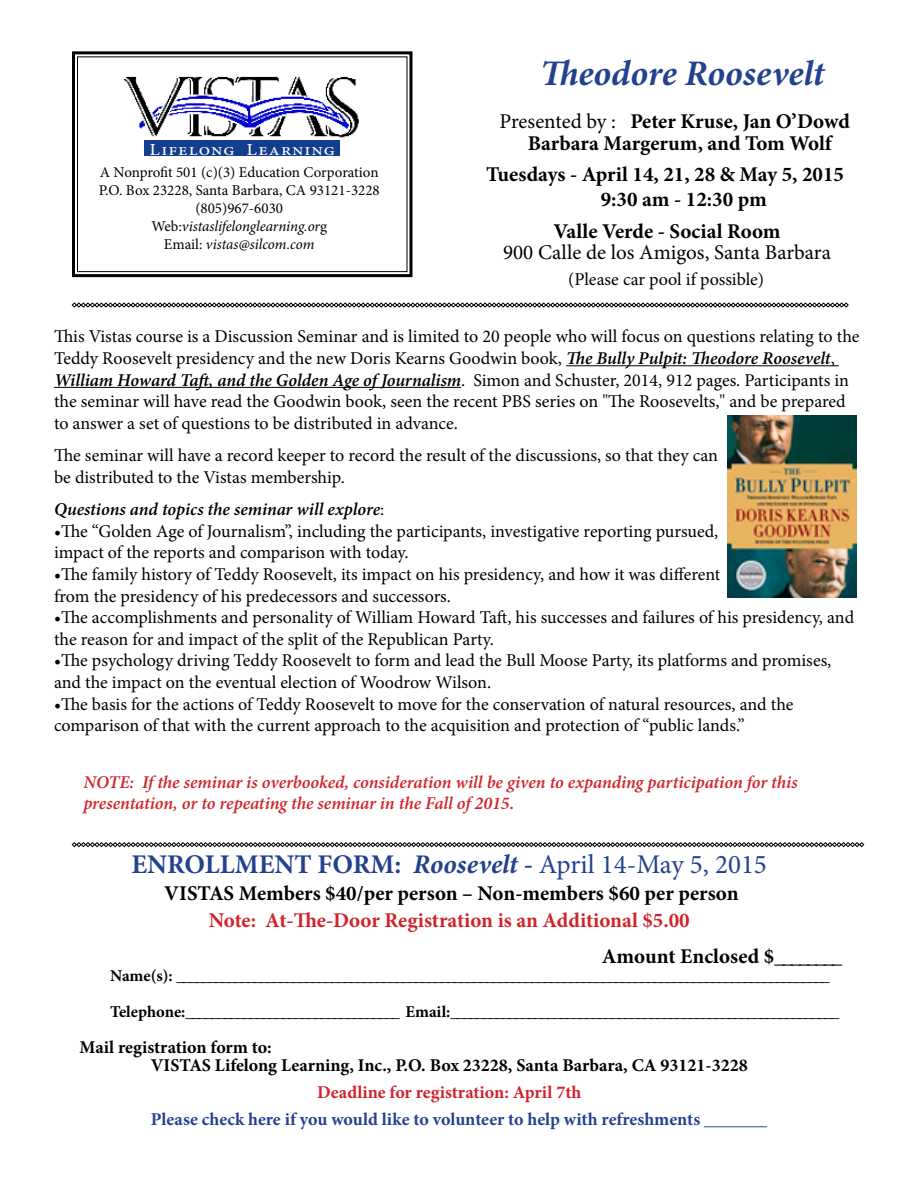
<style>
.page{position:relative;width:918px;height:1188px;background:#fff}
.page>*{position:absolute;margin:0;border:0;box-sizing:border-box;transform-origin:0 0}
.t1{font:italic 700 36px "Minion Pro";color:#24418f}
.t2{font:27px "Minion Pro";color:#24418f}
.t3{font:700 21px "Minion Pro";color:#000}
.t4{font:700 21px "Minion Pro";letter-spacing:-.005em;color:#d2232a}
.t5{font:21px "Minion Pro";color:#000}
.t6{font:18px/21.6px "Minion Pro";color:#000}
.t7{font:italic 600 18px/21.6px "Minion Pro";letter-spacing:-.005em;color:#d2232a}
.t8{font:700 18px/18px "Minion Pro";color:#000}
.t9{font:700 18px "Minion Pro";color:#24418f}
.t10{font:italic 600 18px "Minion Pro";letter-spacing:-.005em;color:#000}
.t11{font:700 18px "Minion Pro";color:#d2232a}
.t12{font:16.95px "Minion Pro";letter-spacing:.05em;color:#fff;scale:1.16 1}
.t13{font:700 16.5px/36px "Minion Pro";color:#000}
.t14{font:15px/18px "Minion Pro";color:#000;text-align:center}
.s1{font-style:italic}
.s2{font-weight:400}
.s3{font-weight:600;font-style:italic}
.s4{font-weight:400;font-style:normal}
.s5{font-weight:700}
.s6{font-weight:700;font-style:italic}
</style>
<div class="page">
<svg style="left:72px;top:51px;width:341px;height:227px"></svg>
<div style="left:77px;top:56px;width:331px;height:216px;border:1px solid #000"></div>
<svg style="left:72px;top:842px;width:792px;height:5px"></svg>
<img style="left:124px;top:67px;width:236px;height:74px">
<svg style="left:72px;top:303px;width:777px;height:5px"></svg>
<div style="left:145px;top:141px;width:195px;height:15px;background:#133d8d"></div>
<hr style="left:566px;top:365px;width:273px;height:1px;background:#000">
<hr style="left:54px;top:387px;width:407px;height:1px;background:#000">
<img style="left:727px;top:416px;width:130px;height:181px">
<p class="t12" style="left:149px;top:138px;width:161px">Lifelong Learning</p>
<p class="t14" style="left:99px;top:163px;width:283px">A Nonprofit 501 (c)(3) Education Corporation P.O. Box 23228, Santa Barbara, CA 93121-3228 (805)967-6030<br>Web:<span class="s1">vistaslifelonglearning.or</span>g<br>Email: <span class="s1">vistas@silcom.com</span></p>
<h1 class="t1" style="left:540px;top:48px;width:286px">Theodore Roosevelt</h1>
<p class="t3" style="left:499px;top:107px;width:352px"><span class="s2">Presented by :</span> Peter Kruse, Jan O’Dowd</p>
<p class="t3" style="left:486px;top:160px;width:360px">Tuesdays - April 14, 21, 28 &amp; May 5, 2015</p>
<p class="t3" style="left:528px;top:128px;width:306px">Barbara Margerum, and Tom Wolf</p>
<p class="t3" style="left:601px;top:185px;width:167px">9:30 am - 12:30 pm</p>
<p class="t3" style="left:554px;top:216px;width:229px">Valle Verde - Social Room</p>
<p class="t5" style="left:503px;top:238px;width:329px">900 Calle de los Amigos, Santa Barbara</p>
<p class="t6" style="left:568px;top:269px;width:198px">(Please car pool if possible)</p>
<p class="t6" style="left:54px;top:326px;width:807px">This Vistas course is a Discussion Seminar and is limited to 20 people who will focus on questions relating to the Teddy Roosevelt presidency and the new Doris Kearns Goodwin book, <span class="s3">The Bully Pulpit: Theodore Roosevelt</span>, <span class="s3">William Howard Taft, and the Golden Age of Journalism</span>. Simon and Schuster, 2014, 912 pages. Participants in the seminar will have read the Goodwin book, seen the recent PBS series on "The Roosevelts," and be prepared to answer a set of questions to be distributed in advance.</p>
<p class="t6" style="left:54px;top:445px;width:666px">The seminar will have a record keeper to record the result of the discussions, so that they can be distributed to the Vistas membership.</p>
<p class="t10" style="left:54px;top:497px;width:332px">Questions and topics the seminar will explore<span class="s4">:</span></p>
<p class="t6" style="left:54px;top:520px;width:666px">•The “Golden Age of Journalism”, including the participants, investigative reporting pursued, impact of the reports and comparison with today.</p>
<p class="t6" style="left:54px;top:564px;width:668px">•The family history of Teddy Roosevelt, its impact on his presidency, and how it was different from the presidency of his predecessors and successors.</p>
<p class="t6" style="left:54px;top:607px;width:802px">•The accomplishments and personality of William Howard Taft, his successes and failures of his presidency, and the reason for and impact of the split of the Republican Party.</p>
<p class="t6" style="left:54px;top:650px;width:779px">•The psychology driving Teddy Roosevelt to form and lead the Bull Moose Party, its platforms and promises, and the impact on the eventual election of Woodrow Wilson.</p>
<p class="t6" style="left:54px;top:693px;width:741px">•The basis for the actions of Teddy Roosevelt to move for the conservation of natural resources, and the comparison of that with the current approach to the acquisition and protection of “public lands.”</p>
<p class="t7" style="left:83px;top:771px;width:716px">NOTE: If the seminar is overbooked, consideration will be given to expanding participation for this presentation, or to repeating the seminar in the Fall of 2015.</p>
<h2 class="t2" style="left:132px;top:846px;width:637px"><span class="s5">ENROLLMENT FORM:</span> <span class="s6">Roosevelt -</span> April 14-May 5, 2015</h2>
<p class="t3" style="left:164px;top:878px;width:576px">VISTAS Members $40/per person – Non-members $60 per person</p>
<p class="t4" style="left:209px;top:905px;width:482px">Note: At-The-Door Registration is an Additional $5.00</p>
<p class="t3" style="left:602px;top:941px;width:242px">Amount Enclosed $________</p>
<p class="t13" style="left:110px;top:957px;width:731px">Name(s): _____________________________________________________________________________________________________<br>Telephone:_________________________________ Email:____________________________________________________________</p>
<p class="t8" style="left:151px;top:1038px;width:598px;text-indent:-71px">Mail registration form to:<br>VISTAS Lifelong Learning, Inc., P.O. Box 23228, Santa Barbara, CA 93121-3228</p>
<p class="t11" style="left:317px;top:1079px;width:266px">Deadline for registration: April 7th</p>
<p class="t9" style="left:151px;top:1107px;width:618px">Please check here if you would like to volunteer to help with refreshments _______</p>
</div>
